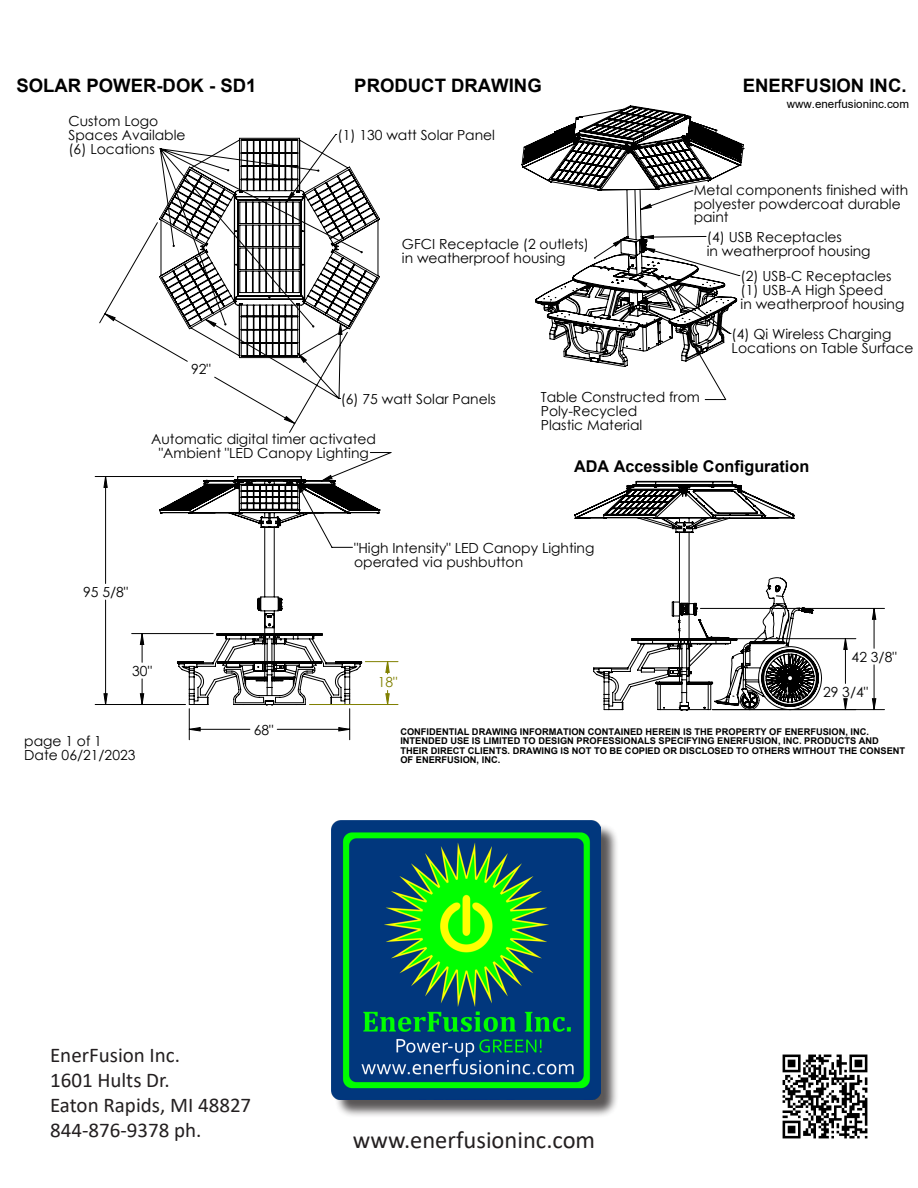
<style>
.page{position:relative;width:918px;height:1188px;background:#fff}
.page>*{position:absolute;margin:0;border:0;box-sizing:border-box;transform-origin:0 0}
.t1{font:24.6px "Calibri";color:#231f20}
.t2{font:21px/25.2px "Calibri";color:#231f20}
.t3{font:700 18.6px "Arial";color:#000}
.t4{font:700 16.2px "Arial";color:#000}
.t5{font:13.95px/14px "Century Gothic";color:#000}
.t6{font:13.95px "Century Gothic";color:#808000}
.t7{font:11.55px "Arial";color:#000}
.t8{font:700 9.3px/9.3px "Arial";color:#000}
</style>
<div class="page">
<img style="left:782px;top:1054px;width:86px;height:85px">
<div style="left:334px;top:823px;width:285px;height:295px;background:#231f20;opacity:.75"></div>
<img style="left:332px;top:821px;width:269px;height:279px">
<svg style="left:551px;top:105px;width:169px;height:29px"></svg>
<svg style="left:95px;top:134px;width:761px;height:606px"></svg>
<hr style="left:700px;top:608px;width:185px;height:1px;background:#000">
<hr style="left:712px;top:709px;width:173px;height:1px;background:#000">
<svg style="left:104px;top:169px;width:743px;height:562px"></svg>
<svg style="left:385px;top:661px;width:5px;height:44px"></svg>
<svg style="left:694px;top:606px;width:183px;height:104px"></svg>
<p class="t3" style="left:16px;top:72px;width:242px">SOLAR POWER-DOK - SD1</p>
<p class="t3" style="left:354px;top:72px;width:189px">PRODUCT DRAWING</p>
<p class="t3" style="left:743px;top:72px;width:165px">ENERFUSION INC.</p>
<p class="t7" style="left:787px;top:96px;width:124px">www.enerfusioninc.com</p>
<p class="t5" style="left:69px;top:114px;width:119px">Custom Logo<br>Spaces Available (6) Locations</p>
<p class="t5" style="left:191px;top:362px;width:21px">92"</p>
<p class="t5" style="left:338px;top:128px;width:159px">(1) 130 watt Solar Panel</p>
<p class="t5" style="left:694px;top:182px;width:216px">Metal components finished with polyester powdercoat durable paint</p>
<p class="t5" style="left:402px;top:237px;width:189px">GFCI Receptacle (2 outlets) in weatherproof housing</p>
<p class="t5" style="left:707px;top:230px;width:165px">(4) USB Receptacles<br>in weatherproof housing</p>
<p class="t5" style="left:741px;top:269px;width:165px">(2) USB-C Receptacles (1) USB-A High Speed<br>in weatherproof housing</p>
<p class="t5" style="left:341px;top:392px;width:157px">(6) 75 watt Solar Panels</p>
<p class="t5" style="left:541px;top:390px;width:161px">Table Constructed from<br>Poly-Recycled<br>Plastic Material</p>
<p class="t5" style="left:732px;top:327px;width:183px">(4) Qi Wireless Charging<br>Locations on Table Surface</p>
<p class="t5" style="left:151px;top:432px;width:226px;text-align:center">Automatic digital timer activated "Ambient "LED Canopy Lighting</p>
<p class="t4" style="left:574px;top:455px;width:237px">ADA Accessible Configuration</p>
<p class="t5" style="left:83px;top:585px;width:47px">95 5/8"</p>
<p class="t5" style="left:132px;top:664px;width:21px">30"</p>
<p class="t5" style="left:24px;top:734px;width:113px">page 1 of 1<br>Date 06/21/2023</p>
<p class="t5" style="left:254px;top:722px;width:21px">68"</p>
<p class="t5" style="left:354px;top:540px;width:242px">"High Intensity" LED Canopy Lighting operated via pushbutton</p>
<p class="t6" style="left:378px;top:673px;width:21px">18"</p>
<p class="t5" style="left:852px;top:650px;width:47px">42 3/8"</p>
<p class="t5" style="left:823px;top:685px;width:47px">29 3/4"</p>
<p class="t8" style="left:400px;top:727px;width:506px">CONFIDENTIAL DRAWING INFORMATION CONTAINED HEREIN IS THE PROPERTY OF ENERFUSION, INC.<br>INTENDED USE IS LIMITED TO DESIGN PROFESSIONALS SPECIFYING ENERFUSION, INC. PRODUCTS AND THEIR DIRECT CLIENTS. DRAWING IS NOT TO BE COPIED OR DISCLOSED TO OTHERS WITHOUT THE CONSENT OF ENERFUSION, INC.</p>
<p class="t2" style="left:50px;top:1042px;width:132px">EnerFusion Inc.</p>
<p class="t2" style="left:50px;top:1067px;width:121px">1601 Hults Dr.</p>
<p class="t2" style="left:50px;top:1092px;width:203px">Eaton Rapids, MI 48827<br>844-876-9378 ph.</p>
<p class="t1" style="left:353px;top:1123px;width:244px">www.enerfusioninc.com</p>
</div>
